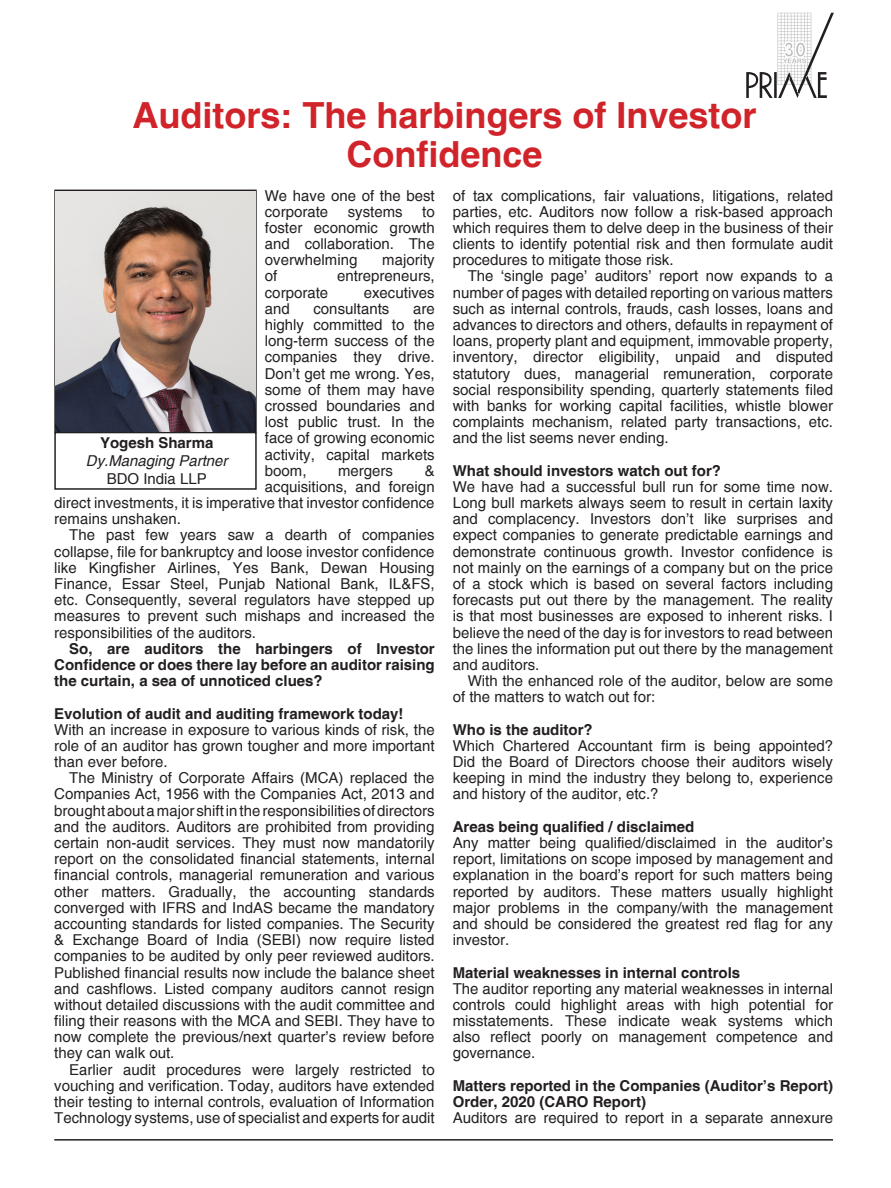
<style>
.page{position:relative;width:891px;height:1188px;background:#fff}
.page>*{position:absolute;margin:0;border:0;box-sizing:border-box;transform-origin:0 0}
.t1{font:700 36px/38.8px "Helvetica";color:#d1232a;text-align:center}
.List_Paragraph{font:15px/16.2px "Helvetica";color:#231f20;text-align:justify}
.List_Paragraph-2{font:700 15px/16.2px "Helvetica";color:#231f20;text-align:justify}
.XYX{font:italic 15px "Helvetica";color:#231f20}
.XYX-2{font:700 15px "Helvetica";color:#231f20}
.XYX-3{font:15px "Helvetica";color:#231f20}
</style>
<div class="page">
<svg style="left:746px;top:13px;width:88px;height:85px"></svg>
<hr style="left:54px;top:1139px;width:779px;height:2px;background:#231f20">
<div style="left:54px;top:190px;width:203px;height:243px;border:2px solid #231f20"></div>
<div style="left:54px;top:432px;width:203px;height:58px;border:2px solid #231f20"></div>
<img style="left:56px;top:191px;width:199px;height:241px">
<p class="t1" style="left:133px;top:95px;width:626px">Auditors: The harbingers of Investor<br>Confidence</p>
<p class="List_Paragraph" style="left:265px;top:187px;width:171px">We have one of the best corporate</p>
<p class="List_Paragraph" style="left:265px;top:203px;width:171px;text-indent:157px">to foster economic growth and collaboration. The overwhelming</p>
<p class="List_Paragraph" style="left:348px;top:203px;width:57px">systems</p>
<p class="List_Paragraph" style="left:382px;top:252px;width:54px">majority</p>
<p class="List_Paragraph" style="left:265px;top:268px;width:14px">of</p>
<p class="List_Paragraph" style="left:337px;top:268px;width:99px">entrepreneurs,</p>
<p class="List_Paragraph" style="left:265px;top:284px;width:65px">corporate</p>
<p class="List_Paragraph" style="left:364px;top:284px;width:72px">executives</p>
<p class="List_Paragraph" style="left:265px;top:301px;width:27px">and</p>
<p class="List_Paragraph" style="left:313px;top:301px;width:77px">consultants</p>
<p class="List_Paragraph" style="left:265px;top:301px;width:171px;text-indent:148px">are highly committed to the long-term success of the companies they drive.<br>Don’t get me wrong. Yes, some of them may have crossed boundaries and lost public trust. In the face of growing economic activity, capital markets boom,</p>
<p class="XYX-2" style="left:100px;top:433px;width:115px">Yogesh Sharma</p>
<p class="XYX" style="left:86px;top:452px;width:143px">Dy.Managing Partner</p>
<p class="XYX-3" style="left:107px;top:470px;width:102px">BDO India LLP</p>
<p class="List_Paragraph" style="left:338px;top:462px;width:57px">mergers</p>
<p class="List_Paragraph" style="left:425px;top:462px;width:12px">&amp;</p>
<p class="List_Paragraph" style="left:265px;top:479px;width:171px">acquisitions, and foreign</p>
<p class="List_Paragraph" style="left:54px;top:495px;width:382px">direct investments, it is imperative that investor confidence</p>
<p class="List_Paragraph" style="left:54px;top:511px;width:128px">remains unshaken.</p>
<p class="List_Paragraph" style="left:54px;top:527px;width:382px;text-indent:15px">The past few years saw a dearth of companies collapse, file for bankruptcy and loose investor confidence like Kingfisher Airlines, Yes Bank, Dewan Housing Finance, Essar Steel, Punjab National Bank, IL&amp;FS, etc. Consequently, several regulators have stepped up measures to prevent such mishaps and increased the responsibilities of the auditors.</p>
<p class="List_Paragraph-2" style="left:54px;top:640px;width:382px;text-indent:15px">So, are auditors the harbingers of Investor Confidence or does there lay before an auditor raising the curtain, a sea of unnoticed clues?</p>
<p class="List_Paragraph-2" style="left:54px;top:705px;width:351px">Evolution of audit and auditing framework today!</p>
<p class="List_Paragraph" style="left:54px;top:721px;width:382px">With an increase in exposure to various kinds of risk, the role of an auditor has grown tougher and more important than ever before.</p>
<p class="List_Paragraph" style="left:54px;top:770px;width:382px;text-indent:15px">The Ministry of Corporate Affairs (MCA) replaced the Companies Act, 1956 with the Companies Act, 2013 and brought about a major shift in the responsibilities of directors and the auditors. Auditors are prohibited from providing certain non-audit services. They must now mandatorily report on the consolidated financial statements, internal financial controls, managerial remuneration and various other matters. Gradually, the accounting standards converged with IFRS and IndAS became the mandatory accounting standards for listed companies. The Security &amp; Exchange Board of India (SEBI) now require listed companies to be audited by only peer reviewed auditors.<br>Published financial results now include the balance sheet and cashflows. Listed company auditors cannot resign without detailed discussions with the audit committee and filing their reasons with the MCA and SEBI. They have to now complete the previous/next quarter’s review before they can walk out.</p>
<p class="List_Paragraph" style="left:54px;top:1061px;width:382px;text-indent:15px">Earlier audit procedures were largely restricted to vouching and verification. Today, auditors have extended their testing to internal controls, evaluation of Information Technology systems, use of specialist and experts for audit</p>
<p class="List_Paragraph" style="left:453px;top:187px;width:382px">of tax complications, fair valuations, litigations, related parties, etc. Auditors now follow a risk-based approach which requires them to delve deep in the business of their clients to identify potential risk and then formulate audit procedures to mitigate those risk.</p>
<p class="List_Paragraph" style="left:453px;top:268px;width:382px;text-indent:15px">The ‘single page’ auditors’ report now expands to a number of pages with detailed reporting on various matters such as internal controls, frauds, cash losses, loans and advances to directors and others, defaults in repayment of loans, property plant and equipment, immovable property, inventory, director eligibility, unpaid and disputed statutory dues, managerial remuneration, corporate social responsibility spending, quarterly statements filed with banks for working capital facilities, whistle blower complaints mechanism, related party transactions, etc. and the list seems never ending.</p>
<p class="List_Paragraph-2" style="left:453px;top:462px;width:270px">What should investors watch out for?</p>
<p class="List_Paragraph" style="left:453px;top:479px;width:382px">We have had a successful bull run for some time now.<br>Long bull markets always seem to result in certain laxity and complacency. Investors don’t like surprises and expect companies to generate predictable earnings and demonstrate continuous growth. Investor confidence is not mainly on the earnings of a company but on the price of a stock which is based on several factors including forecasts put out there by the management. The reality is that most businesses are exposed to inherent risks. I believe the need of the day is for investors to read between the lines the information put out there by the management and auditors.</p>
<p class="List_Paragraph" style="left:453px;top:673px;width:382px;text-indent:15px">With the enhanced role of the auditor, below are some of the matters to watch out for:</p>
<p class="List_Paragraph-2" style="left:453px;top:721px;width:142px">Who is the auditor?</p>
<p class="List_Paragraph" style="left:453px;top:738px;width:382px">Which Chartered Accountant firm is being appointed?<br>Did the Board of Directors choose their auditors wisely keeping in mind the industry they belong to, experience and history of the auditor, etc.?</p>
<p class="List_Paragraph-2" style="left:453px;top:818px;width:243px">Areas being qualified / disclaimed</p>
<p class="List_Paragraph" style="left:453px;top:835px;width:382px">Any matter being qualified/disclaimed in the auditor’s report, limitations on scope imposed by management and explanation in the board’s report for such matters being reported by auditors. These matters usually highlight major problems in the company/with the management and should be considered the greatest red flag for any investor.</p>
<p class="List_Paragraph-2" style="left:453px;top:964px;width:289px">Material weaknesses in internal controls</p>
<p class="List_Paragraph" style="left:453px;top:980px;width:382px">The auditor reporting any material weaknesses in internal controls could highlight areas with high potential for misstatements. These indicate weak systems which also reflect poorly on management competence and governance.</p>
<p class="List_Paragraph-2" style="left:453px;top:1077px;width:382px">Matters reported in the Companies (Auditor’s Report)<br>Order, 2020 (CARO Report)</p>
<p class="List_Paragraph" style="left:453px;top:1110px;width:382px">Auditors are required to report in a separate annexure</p>
</div>
